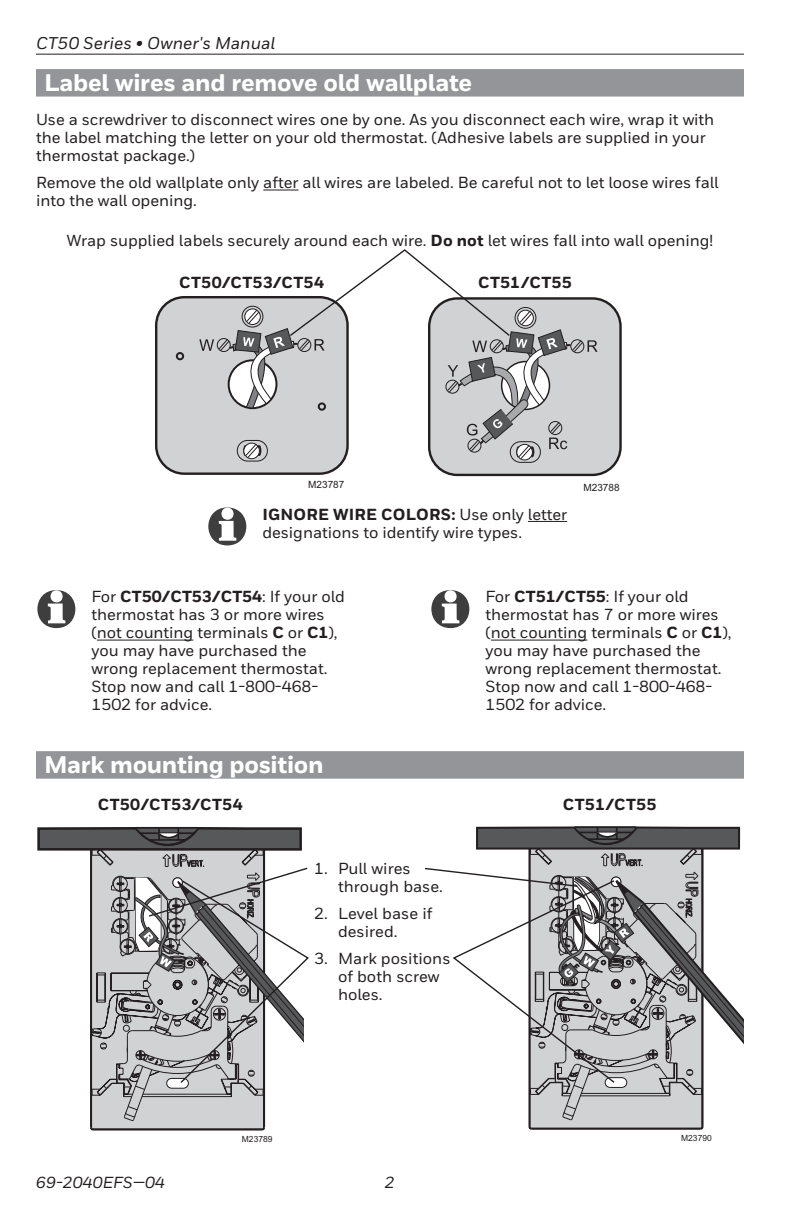
<style>
.page{position:relative;width:792px;height:1224px;background:#fff}
.page>*{position:absolute;margin:0;border:0;box-sizing:border-box;transform-origin:0 0}
.t1{font:800 24px "Honeywell Sans";letter-spacing:-.015em;color:#fff}
.t2{font:italic 500 17px "Honeywell Sans";letter-spacing:.005em;color:#231f20}
.t3{font:500 16px/18px "Honeywell Sans";letter-spacing:-.005em;color:#231f20}
.t4{font:800 16px "Honeywell Sans";letter-spacing:.015em;color:#231f20}
.t5{font:italic 500 16px "Honeywell Sans";color:#231f20}
.t6{font:10px "Arial";color:#231f20}
.t7{font:8.4px "Arial";color:#231f20}
.s1{font-weight:800}
</style>
<div class="page">
<hr style="left:36px;top:54px;width:708px;height:1px;background:#231f20">
<div style="left:91px;top:839px;width:173px;height:290px;background:#d1d2d4"></div>
<hr style="left:93px;top:1128px;width:169px;height:3px;background:#231f20">
<hr style="left:90px;top:841px;width:2px;height:287px;background:#231f20">
<svg style="left:124px;top:1097px;width:107px;height:24px"></svg>
<hr style="left:263px;top:841px;width:2px;height:287px;background:#231f20">
<svg style="left:260px;top:1125px;width:6px;height:6px"></svg>
<div style="left:156px;top:297px;width:192px;height:177px;background:#d1d2d4;border-radius:28px"></div>
<div style="left:155px;top:296px;width:194px;height:179px;border:2px solid #231f20;border-radius:28px"></div>
<div style="left:530px;top:838px;width:172px;height:290px;background:#d1d2d4"></div>
<hr style="left:531px;top:1128px;width:170px;height:2px;background:#231f20">
<hr style="left:528px;top:840px;width:3px;height:287px;background:#231f20">
<svg style="left:562px;top:1096px;width:108px;height:24px"></svg>
<hr style="left:702px;top:840px;width:2px;height:287px;background:#231f20">
<svg style="left:698px;top:1124px;width:6px;height:6px"></svg>
<div style="left:429px;top:298px;width:192px;height:177px;background:#d1d2d4;border-radius:28px"></div>
<div style="left:428px;top:297px;width:194px;height:179px;border:2px solid #231f20;border-radius:28px"></div>
<hr style="left:528px;top:521px;width:39px;height:1px;background:#231f20">
<div style="left:208px;top:507px;width:38px;height:38px;background:#3e3e3f;border-radius:50%"></div>
<svg style="left:219px;top:521px;width:17px;height:20px"></svg>
<div style="left:221px;top:508px;width:13px;height:12px;background:#fff;border-radius:50%"></div>
<hr style="left:491px;top:640px;width:96px;height:1px;background:#231f20">
<div style="left:431px;top:590px;width:38px;height:38px;background:#3e3e3f;border-radius:50%"></div>
<svg style="left:442px;top:604px;width:17px;height:19px"></svg>
<div style="left:445px;top:590px;width:12px;height:12px;background:#fff;border-radius:50%"></div>
<svg style="left:175px;top:249px;width:423px;height:214px"></svg>
<hr style="left:97px;top:640px;width:96px;height:1px;background:#231f20">
<div style="left:37px;top:590px;width:38px;height:38px;background:#3e3e3f;border-radius:50%"></div>
<svg style="left:48px;top:604px;width:17px;height:19px"></svg>
<div style="left:51px;top:590px;width:12px;height:12px;background:#fff;border-radius:50%"></div>
<hr style="left:263px;top:190px;width:35px;height:1px;background:#231f20">
<div style="left:36px;top:69px;width:708px;height:28px;background:#939598"></div>
<div style="left:36px;top:751px;width:708px;height:28px;background:#939598"></div>
<svg style="left:37px;top:826px;width:272px;height:270px"></svg>
<svg style="left:425px;top:826px;width:319px;height:269px"></svg>
<p class="t2" style="left:36px;top:33px;width:241px">CT50 Series • Owner's Manual</p>
<h1 class="t1" style="left:44px;top:68px;width:430px">Label wires and remove old wallplate</h1>
<p class="t3" style="left:36px;top:111px;width:680px">Use a screwdriver to disconnect wires one by one. As you disconnect each wire, wrap it with the label matching the letter on your old thermostat. (Adhesive labels are supplied in your thermostat package.)</p>
<p class="t3" style="left:36px;top:174px;width:684px">Remove the old wallplate only after all wires are labeled. Be careful not to let loose wires fall into the wall opening.</p>
<p class="t3" style="left:67px;top:232px;width:648px">Wrap supplied labels securely around each wire. <span class="s1">Do not</span> let wires fall into wall opening!</p>
<p class="t4" style="left:179px;top:272px;width:147px">CT50/CT53/CT54</p>
<p class="t4" style="left:478px;top:272px;width:95px">CT51/CT55</p>
<p class="t6" style="left:308px;top:478px;width:38px">M23787</p>
<p class="t3" style="left:262px;top:506px;width:306px"><span class="s1">IGNORE WIRE COLORS:</span> Use only letter designations to identify wire types.</p>
<p class="t6" style="left:584px;top:481px;width:38px">M23788</p>
<p class="t3" style="left:91px;top:588px;width:255px">For <span class="s1">CT50/CT53/CT54</span>: If your old thermostat has 3 or more wires (not counting terminals <span class="s1">C</span> or <span class="s1">C1</span>), you may have purchased the wrong replacement thermostat.<br>Stop now and call 1-800-468-<br>1502 for advice.</p>
<h1 class="t1" style="left:44px;top:750px;width:281px">Mark mounting position</h1>
<p class="t3" style="left:485px;top:588px;width:248px">For <span class="s1">CT51/CT55</span>: If your old thermostat has 7 or more wires (not counting terminals <span class="s1">C</span> or <span class="s1">C1</span>), you may have purchased the wrong replacement thermostat.<br>Stop now and call 1-800-468-<br>1502 for advice.</p>
<p class="t4" style="left:98px;top:795px;width:147px">CT50/CT53/CT54</p>
<p class="t4" style="left:563px;top:795px;width:95px">CT51/CT55</p>
<p class="t3" style="left:338px;top:859px;width:106px;text-indent:-24px">1. Pull wires through base.</p>
<p class="t3" style="left:338px;top:904px;width:96px;text-indent:-24px">2. Level base if desired.</p>
<p class="t3" style="left:338px;top:949px;width:114px;text-indent:-24px">3. Mark positions of both screw holes.</p>
<p class="t7" style="left:242px;top:1133px;width:32px">M23789</p>
<p class="t5" style="left:36px;top:1173px;width:131px">69-2040EFS—04</p>
<p class="t5" style="left:385px;top:1173px;width:11px">2</p>
<p class="t7" style="left:681px;top:1133px;width:32px">M23790</p>
</div>
